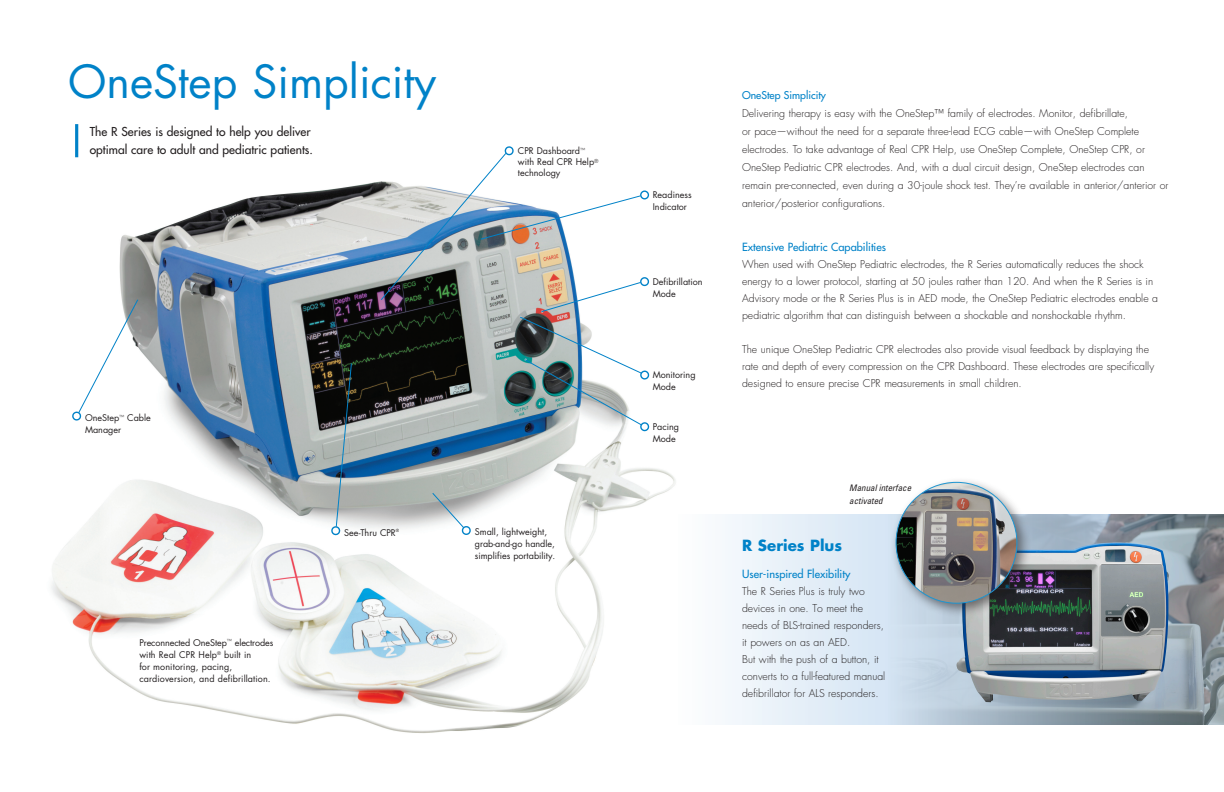
<style>
.page{position:relative;width:1224px;height:792px;background:#fff}
.page>*{position:absolute;margin:0;border:0;box-sizing:border-box;transform-origin:0 0}
.t1{font:44.5px "Futura Std";color:#0082c8}
.t2{font:700 15px "Futura";color:#0082c8}
.t3{font:500 12px/18px "Futura Std";color:#231f20}
.t4{font:11px "Futura";color:#0082c8}
.t5{font:300 10.5px/17px "Futura Std";color:#231f20}
.t6{font:10.5px "Futura";color:#0082c8}
.t7{font:9px/12px "Futura Std";color:#231f20}
.t8{font:italic condensed 9px/13px "Univers";color:#231f20}
</style>
<div class="page">
<img style="left:51px;top:130px;width:625px;height:603px">
<svg style="left:654px;top:515px;width:231px;height:210px"></svg>
<img style="left:885px;top:515px;width:339px;height:210px">
<img style="left:955px;top:543px;width:215px;height:160px">
<svg style="left:75px;top:124px;width:3px;height:33px"></svg>
<div style="left:890px;top:477px;width:142px;height:141px;background:#231f20;opacity:.55"></div>
<img style="left:896px;top:482px;width:121px;height:121px;border-radius:60px">
<svg style="left:71px;top:299px;width:67px;height:121px"></svg>
<svg style="left:432px;top:492px;width:39px;height:45px"></svg>
<img style="left:330px;top:363px;width:22px;height:172px">
<svg style="left:380px;top:146px;width:269px;height:285px"></svg>
<div style="left:640px;top:277px;width:9px;height:9px;border:1px solid #0082c8;border-radius:50%"></div>
<p class="t1" style="left:68px;top:53px;width:370px">OneStep Simplicity</p>
<p class="t3" style="left:90px;top:123px;width:225px">The R Series is designed to help you deliver optimal care to adult and pediatric patients.</p>
<p class="t7" style="left:518px;top:146px;width:82px;line-height:10.8px">CPR Dashboard<sup>™ </sup>with Real CPR Help<sup>® </sup>technology</p>
<p class="t7" style="left:85px;top:412px;width:67px">OneStep<sup>™</sup> Cable</p>
<p class="t7" style="left:85px;top:424px;width:38px">Manager</p>
<p class="t7" style="left:139px;top:636px;width:136px">Preconnected OneStep<sup>™</sup> electrodes with Real CPR Help<sup>®</sup> built in<br>for monitoring, pacing, cardioversion, and defibrillation.</p>
<p class="t7" style="left:344px;top:527px;width:57px">See-Thru CPR<sup>®</sup></p>
<p class="t7" style="left:475px;top:526px;width:82px">Small, lightweight, grab-and-go handle, simplifies portability.</p>
<p class="t7" style="left:653px;top:189px;width:40px">Readiness<br>Indicator</p>
<p class="t7" style="left:653px;top:275px;width:51px">Defibrillation<br>Mode</p>
<p class="t7" style="left:653px;top:369px;width:44px">Monitoring<br>Mode</p>
<p class="t7" style="left:653px;top:421px;width:28px">Pacing<br>Mode</p>
<p class="t6" style="left:742px;top:89px;width:85px">OneStep Simplicity</p>
<p class="t5" style="left:742px;top:105px;width:428px;line-height:18px">Delivering therapy is easy with the OneStep™ family of electrodes. Monitor, defibrillate,<br>or pace—without the need for a separate three-lead ECG cable—with OneStep Complete electrodes. To take advantage of Real CPR Help, use OneStep Complete, OneStep CPR, or OneStep Pediatric CPR electrodes. And, with a dual circuit design, OneStep electrodes can remain pre-connected, even during a 30-joule shock test. They’re available in anterior/anterior or anterior/posterior configurations.</p>
<p class="t4" style="left:742px;top:240px;width:145px">Extensive Pediatric Capabilities</p>
<p class="t5" style="left:742px;top:256px;width:418px">When used with OneStep Pediatric electrodes, the R Series automatically reduces the shock energy to a lower protocol, starting at 50 joules rather than 120. And when the R Series is in Advisory mode or the R Series Plus is in AED mode, the OneStep Pediatric electrodes enable a pediatric algorithm that can distinguish between a shockable and nonshockable rhythm.</p>
<p class="t5" style="left:742px;top:341px;width:414px">The unique OneStep Pediatric CPR electrodes also provide visual feedback by displaying the rate and depth of every compression on the CPR Dashboard. These electrodes are specifically designed to ensure precise CPR measurements in small children.</p>
<p class="t8" style="left:849px;top:481px;width:63px">Manual interface activated</p>
<p class="t2" style="left:742px;top:535px;width:102px">R Series Plus</p>
<p class="t4" style="left:742px;top:567px;width:110px">User-inspired Flexibility</p>
<p class="t5" style="left:742px;top:583px;width:145px">The R Series Plus is truly two devices in one. To meet the needs of BLS-trained responders, it powers on as an AED.<br>But with the push of a button, it converts to a full-featured manual defibrillator for ALS responders.</p>
</div>
